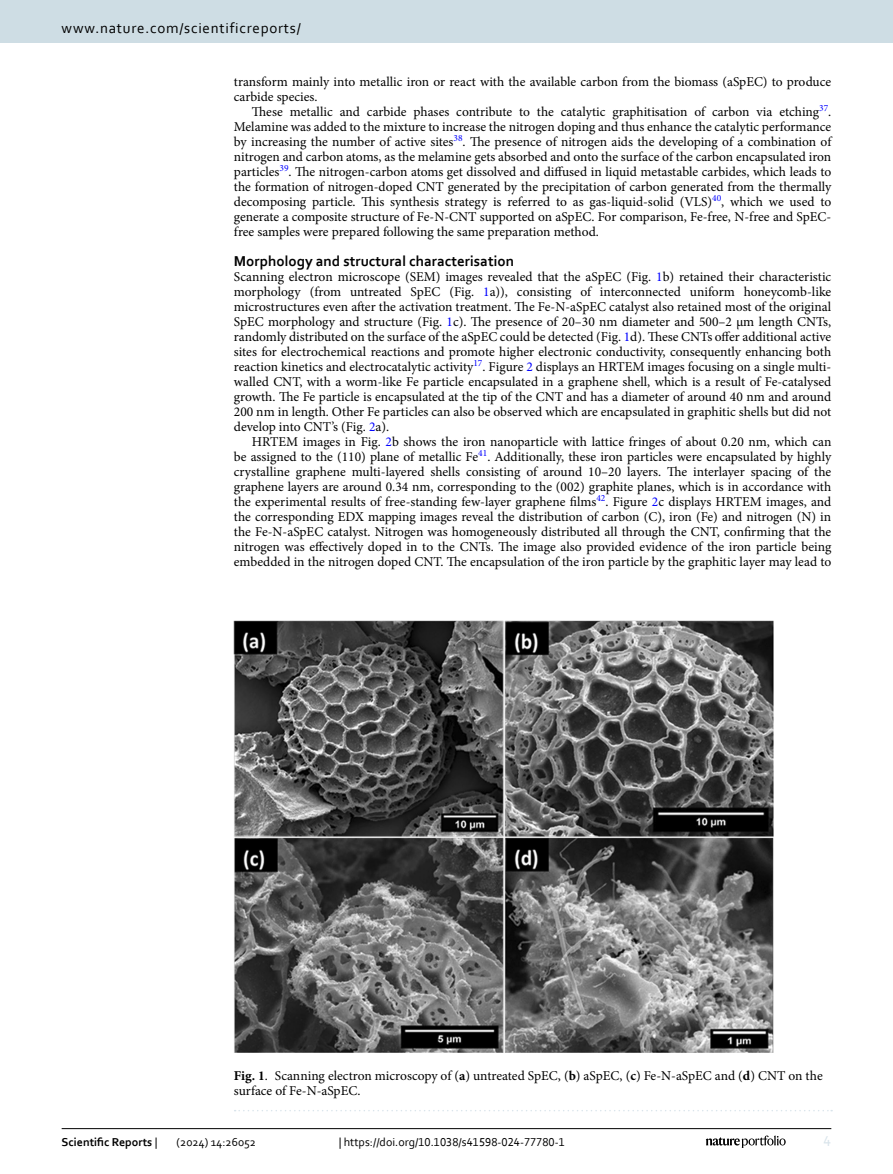
<style>
.page{position:relative;width:893px;height:1174px;background:#fff}
.page>*{position:absolute;margin:0;border:0;box-sizing:border-box;transform-origin:0 0}
.Head_2{font:700 15px "Corbel";color:#000}
.t1{font:15px "Corbel";letter-spacing:.05em;color:#000}
.t2{font:15px "Corbel";color:#d9e4eb}
.Body_Text_Indent{font:13.5px/15px "Minion Pro";color:#000;text-align:justify}
.Body_Text{font:13.5px/15px "Minion Pro";color:#000}
.Figure_Caption{font:13.5px/15px "Minion Pro";color:#000}
.t3{font:12px "Corbel";color:#000}
.t4{font:700 12px "Corbel";color:#000}
.s1{color:#00f}
.s2{font-weight:700}
.s3{font-weight:400}
</style>
<div class="page">
<img style="left:234px;top:620px;width:540px;height:432px">
<svg style="left:235px;top:1110px;width:597px;height:1px"></svg>
<hr style="left:62px;top:1128px;width:769px;height:1px;background:#000">
<svg style="left:706px;top:1135px;width:80px;height:12px"></svg>
<div style="left:0;top:0;width:893px;height:43px;background:#cedde4"></div>
<p class="t1" style="left:62px;top:18px;width:241px">www.nature.com/scientificreports/</p>
<p class="Body_Text" style="left:234px;top:74px;width:599px">transform mainly into metallic iron or react with the available carbon from the biomass (aSpEC) to produce carbide species.</p>
<p class="Body_Text_Indent" style="left:234px;top:104px;width:599px;text-indent:18px">These metallic and carbide phases contribute to the catalytic graphitisation of carbon via etching<sup>37</sup>.<br>Melamine was added to the mixture to increase the nitrogen doping and thus enhance the catalytic performance by increasing the number of active sites<sup>38</sup>. The presence of nitrogen aids the developing of a combination of nitrogen and carbon atoms, as the melamine gets absorbed and onto the surface of the carbon encapsulated iron particles<sup>39</sup>. The nitrogen-carbon atoms get dissolved and diffused in liquid metastable carbides, which leads to the formation of nitrogen-doped CNT generated by the precipitation of carbon generated from the thermally decomposing particle. This synthesis strategy is referred to as gas-liquid-solid (VLS)<sup>40</sup>, which we used to generate a composite structure of Fe-N-CNT supported on aSpEC. For comparison, Fe-free, N-free and SpEC&shy;free samples were prepared following the same preparation method.</p>
<p class="Head_2" style="left:234px;top:251px;width:282px">Morphology and structural characterisation</p>
<p class="Body_Text" style="left:234px;top:269px;width:599px;text-align:justify">Scanning electron microscope (SEM) images revealed that the aSpEC (Fig. <span class="s1">1</span>b) retained their characteristic morphology (from untreated SpEC (Fig. <span class="s1">1</span>a)), consisting of interconnected uniform honeycomb-like microstructures even after the activation treatment. The Fe-N-aSpEC catalyst also retained most of the original SpEC morphology and structure (Fig. <span class="s1">1</span>c). The presence of 20–30 nm diameter and 500–2 μm length CNTs, randomly distributed on the surface of the aSpEC could be detected (Fig. <span class="s1">1</span>d). These CNTs offer additional active sites for electrochemical reactions and promote higher electronic conductivity, consequently enhancing both reaction kinetics and electrocatalytic activity<sup>17</sup>. Figure <span class="s1">2</span> displays an HRTEM images focusing on a single multi&shy;walled CNT, with a worm-like Fe particle encapsulated in a graphene shell, which is a result of Fe-catalysed growth. The Fe particle is encapsulated at the tip of the CNT and has a diameter of around 40 nm and around 200 nm in length. Other Fe particles can also be observed which are encapsulated in graphitic shells but did not develop into CNT’s (Fig. <span class="s1">2</span>a).</p>
<p class="Body_Text_Indent" style="left:234px;top:434px;width:599px;text-indent:18px">HRTEM images in Fig. <span class="s1">2</span>b shows the iron nanoparticle with lattice fringes of about 0.20 nm, which can be assigned to the (110) plane of metallic Fe<sup>41</sup>. Additionally, these iron particles were encapsulated by highly crystalline graphene multi-layered shells consisting of around 10–20 layers. The interlayer spacing of the graphene layers are around 0.34 nm, corresponding to the (002) graphite planes, which is in accordance with the experimental results of free-standing few-layer graphene films<sup>42</sup>. Figure <span class="s1">2</span>c displays HRTEM images, and the corresponding EDX mapping images reveal the distribution of carbon (C), iron (Fe) and nitrogen (N) in the Fe-N-aSpEC catalyst. Nitrogen was homogeneously distributed all through the CNT, confirming that the nitrogen was effectively doped in to the CNTs. The image also provided evidence of the iron particle being embedded in the nitrogen doped CNT. The encapsulation of the iron particle by the graphitic layer may lead to</p>
<p class="Figure_Caption" style="left:234px;top:1068px;width:590px"><span class="s2">Fig. 1</span>. Scanning electron microscopy of (<span class="s2">a</span>) untreated SpEC, (<span class="s2">b</span>) aSpEC, (<span class="s2">c</span>) Fe-N-aSpEC and (<span class="s2">d</span>) CNT on the surface of Fe-N-aSpEC.</p>
<p class="t4" style="left:62px;top:1134px;width:97px">Scientific Reports <span class="s3">|</span></p>
<p class="t3" style="left:177px;top:1134px;width:81px">(2024) 14:26052</p>
<p class="t3" style="left:339px;top:1134px;width:228px">| https://doi.org/10.1038/s41598-024-77780-1</p>
<p class="t2" style="left:824px;top:1132px;width:9px">4</p>
</div>
